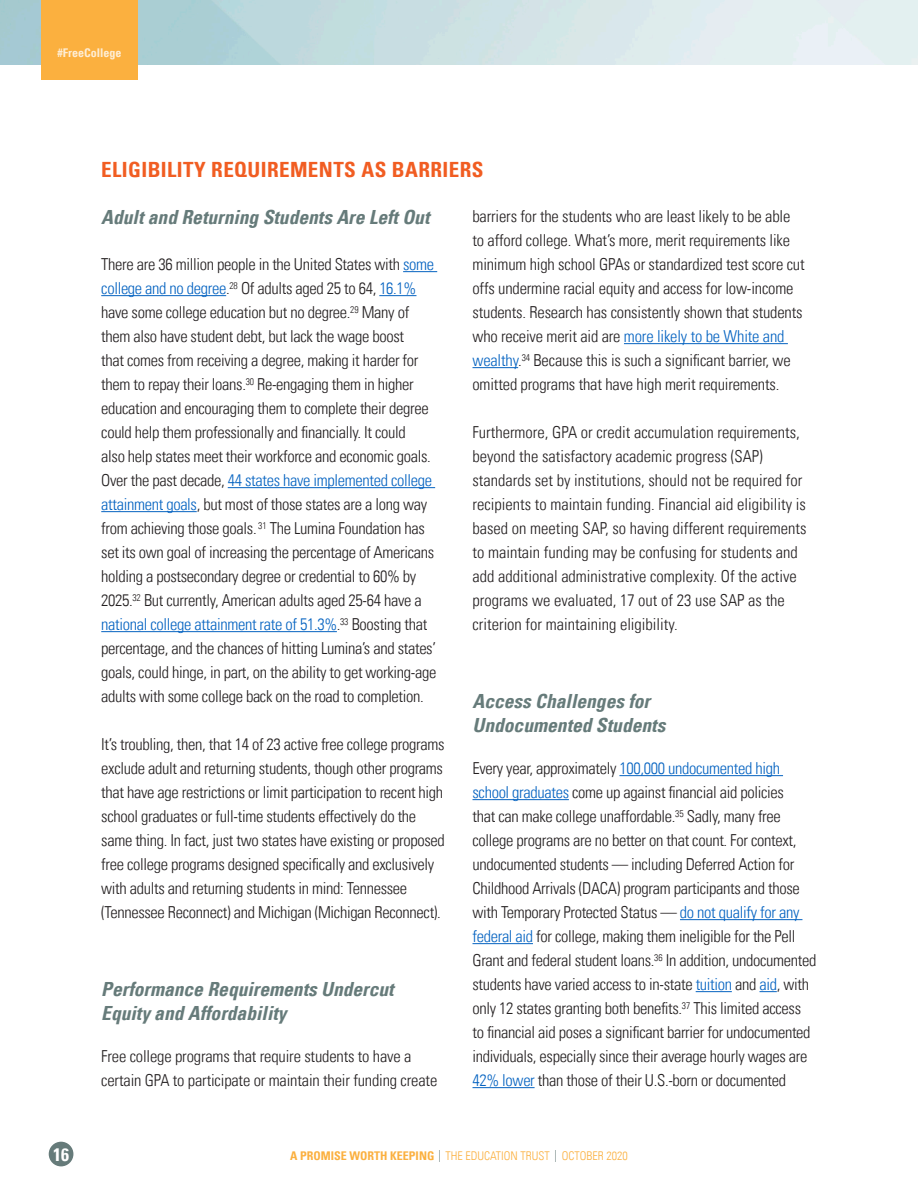
<style>
.page{position:relative;width:918px;height:1188px;background:#fff}
.page>*{position:absolute;margin:0;border:0;box-sizing:border-box;transform-origin:0 0}
.Heading_1{font:700 condensed 21px "Univers LT";letter-spacing:.02em;color:#f15d22}
.SubHead{font:italic 700 condensed 19.5px/24px "Univers LT";color:#667b7a}
.t1{font:700 condensed 18px "Univers LT";color:#fff}
.BODY{font:300 condensed 16.5px/24px "Univers LT";letter-spacing:-.02em;color:#231f20}
.BODY-2{font:300 condensed 16.5px/24px "Univers LT";color:#231f20}
.t2{font:300 condensed 12px "Univers LT";color:#fbb03f}
.t3{font:700 condensed 12px "Univers LT";color:#fff}
.s1{color:#0563c1}
.s2{font-weight:700}
.s3{font-family:"Univers";font-weight:700;color:#667b7a}
</style>
<div class="page">
<div style="left:49px;top:1142px;width:24px;height:24px;background:#667b7a;border-radius:50%"></div>
<div style="left:41px;top:0;width:97px;height:80px;background:#fbb03f"></div>
<hr style="left:403px;top:271px;width:34px;height:1px;background:#0563c1">
<hr style="left:101px;top:295px;width:125px;height:1px;background:#0563c1">
<hr style="left:379px;top:295px;width:37px;height:1px;background:#0563c1">
<hr style="left:228px;top:487px;width:207px;height:1px;background:#0563c1">
<hr style="left:101px;top:511px;width:96px;height:1px;background:#0563c1">
<hr style="left:101px;top:631px;width:236px;height:1px;background:#0563c1">
<hr style="left:624px;top:343px;width:164px;height:1px;background:#0563c1">
<hr style="left:472px;top:367px;width:46px;height:1px;background:#0563c1">
<hr style="left:619px;top:775px;width:164px;height:1px;background:#0563c1">
<hr style="left:472px;top:799px;width:97px;height:1px;background:#0563c1">
<hr style="left:680px;top:919px;width:122px;height:1px;background:#0563c1">
<hr style="left:472px;top:943px;width:61px;height:1px;background:#0563c1">
<hr style="left:696px;top:991px;width:36px;height:1px;background:#0563c1">
<svg style="left:760px;top:991px;width:17px;height:1px"></svg>
<hr style="left:472px;top:1087px;width:63px;height:1px;background:#0563c1">
<p class="t3" style="left:57px;top:45px;width:65px">#FreeCollege</p>
<p class="Heading_1" style="left:101px;top:157px;width:384px">ELIGIBILITY REQUIREMENTS AS BARRIERS</p>
<p class="SubHead" style="left:101px;top:205px;width:330px">Adult and Returning Students Are Left Out</p>
<p class="BODY" style="left:101px;top:252px;width:337px">There are 36 million people in the United States with <span class="s1">some college and no degree</span>.<sup>28</sup> Of adults aged 25 to 64, <span class="s1">16.1% </span>have some college education but no degree.<sup>29</sup> Many of them also have student debt, but lack the wage boost<br>that comes from receiving a degree, making it harder for them to repay their loans.<sup>30</sup> Re-engaging them in higher education and encouraging them to complete their degree could help them professionally and financially. It could<br>also help states meet their workforce and economic goals.<br>Over the past decade, <span class="s1">44 states have implemented college attainment goals</span>, but most of those states are a long way from achieving those goals. <sup>31</sup> The Lumina Foundation has set its own goal of increasing the percentage of Americans holding a postsecondary degree or credential to 60% by 2025.<sup>32</sup> But currently, American adults aged 25-64 have a <span class="s1">national college attainment rate of 51.3%</span>.<sup>33</sup> Boosting that percentage, and the chances of hitting Lumina’s and states’ goals, could hinge, in part, on the ability to get working-age adults with some college back on the road to completion.</p>
<p class="BODY" style="left:101px;top:732px;width:345px">It’s troubling, then, that 14 of 23 active free college programs exclude adult and returning students, though other programs that have age restrictions or limit participation to recent high school graduates or full-time students effectively do the same thing. In fact, just two states have existing or proposed free college programs designed specifically and exclusively with adults and returning students in mind: Tennessee (Tennessee Reconnect) and Michigan (Michigan Reconnect).</p>
<p class="BODY" style="left:472px;top:204px;width:334px">barriers for the students who are least likely to be able to afford college. What’s more, merit requirements like minimum high school GPAs or standardized test score cut offs undermine racial equity and access for low-income students. Research has consistently shown that students who receive merit aid are <span class="s1">more likely to be White and wealthy</span>.<sup>34</sup> Because this is such a significant barrier, we omitted programs that have high merit requirements.</p>
<p class="BODY-2" style="left:472px;top:420px;width:336px">Furthermore, GPA or credit accumulation requirements, beyond the satisfactory academic progress (SAP) standards set by institutions, should not be required for recipients to maintain funding. Financial aid eligibility is based on meeting SAP, so having different requirements to maintain funding may be confusing for students and add additional administrative complexity. Of the active programs we evaluated, 17 out of 23 use SAP as the criterion for maintaining eligibility.</p>
<p class="SubHead" style="left:472px;top:689px;width:194px">Access Challenges for<br>Undocumented Students</p>
<p class="BODY" style="left:472px;top:756px;width:345px">Every year, approximately <span class="s1">100,000 undocumented high school graduates</span> come up against financial aid policies<br>that can make college unaffordable.<sup>35</sup> Sadly, many free college programs are no better on that count. For context, undocumented students — including Deferred Action for Childhood Arrivals (DACA) program participants and those with Temporary Protected Status — <span class="s1">do not qualify for any federal aid</span> for college, making them ineligible for the Pell Grant and federal student loans.<sup>36</sup> In addition, undocumented students have varied access to in-state <span class="s1">tuition</span> and <span class="s1">aid</span>, with only 12 states granting both benefits.<sup>37</sup> This limited access to financial aid poses a significant barrier for undocumented individuals, especially since their average hourly wages are <span class="s1">42% lower</span> than those of their U.S.-born or documented</p>
<p class="SubHead" style="left:101px;top:977px;width:294px">Performance Requirements Undercut<br>Equity and Affordability</p>
<p class="BODY" style="left:101px;top:1044px;width:338px">Free college programs that require students to have a certain GPA to participate or maintain their funding create</p>
<p class="t1" style="left:53px;top:1144px;width:17px">16</p>
<p class="t2" style="left:290px;top:1149px;width:339px"><span class="s2">A PROMISE WORTH KEEPING</span> <span class="s3">|</span> THE EDUCATION TRUST <span class="s3">|</span> OCTOBER 2020</p>
</div>
